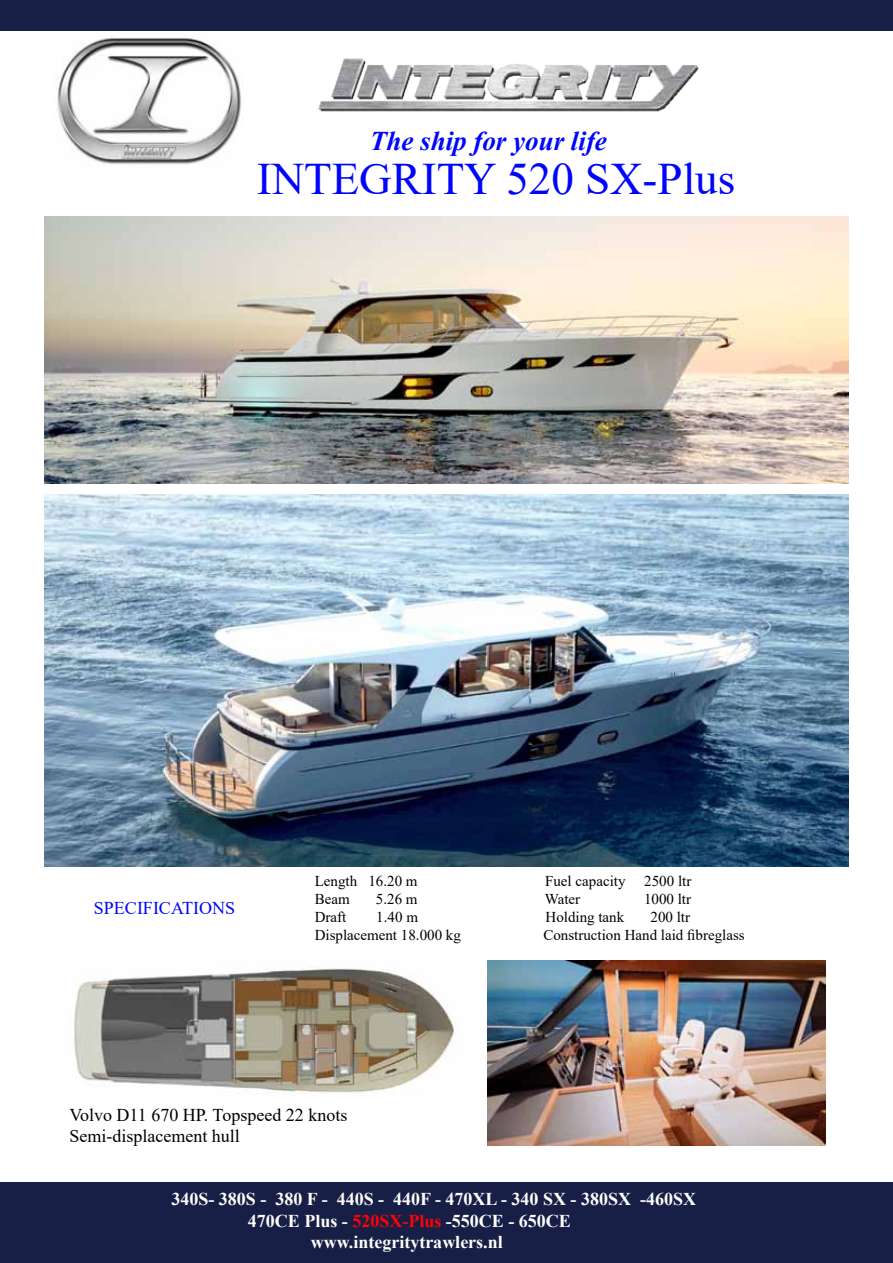
<style>
.page{position:relative;width:893px;height:1263px;background:#fff}
.page>*{position:absolute;margin:0;border:0;box-sizing:border-box;transform-origin:0 0}
.t1{font:45px "Times New Roman";color:#0005fa}
.t2{font:italic 700 27px "Times New Roman";color:#0005fb}
.t3{font:700 18px "Times New Roman";color:#fffffc}
.t4{font:18px/21.6px "Times New Roman";color:#000}
.t5{font:700 18px "Times New Roman";color:#fffcfa}
.t6{font:18px "Times New Roman";color:#0006fa}
.t7{font:15px "Times New Roman";color:#000}
.s1{color:#fffdfd}
.s2{color:#fffcfa}
.s3{color:#ff0203}
</style>
<div class="page">
<img style="left:54px;top:38px;width:187px;height:127px">
<img style="left:318px;top:58px;width:381px;height:54px">
<div style="left:0;top:1182px;width:893px;height:81px;background:#181f47"></div>
<img style="left:44px;top:217px;width:805px;height:266px">
<div style="left:0;top:0;width:893px;height:31px;background:#181f47"></div>
<img style="left:44px;top:495px;width:805px;height:371px">
<img style="left:487px;top:960px;width:338px;height:185px">
<img style="left:74px;top:967px;width:382px;height:128px">
<h2 class="t2" style="left:370px;top:122px;width:239px">The ship for your life</h2>
<h1 class="t1" style="left:257px;top:147px;width:480px">INTEGRITY 520 SX-Plus</h1>
<p class="t6" style="left:94px;top:895px;width:143px">SPECIFICATIONS</p>
<p class="t7" style="left:315px;top:871px;width:104px">Length 16.20 m</p>
<p class="t7" style="left:545px;top:871px;width:82px">Fuel capacity</p>
<p class="t7" style="left:644px;top:871px;width:49px">2500 ltr</p>
<p class="t7" style="left:315px;top:889px;width:36px">Beam</p>
<p class="t7" style="left:376px;top:889px;width:43px">5.26 m</p>
<p class="t7" style="left:545px;top:889px;width:37px">Water</p>
<p class="t7" style="left:644px;top:889px;width:49px">1000 ltr</p>
<p class="t7" style="left:315px;top:907px;width:33px">Draft</p>
<p class="t7" style="left:376px;top:907px;width:43px">1.40 m</p>
<p class="t7" style="left:545px;top:907px;width:80px">Holding tank</p>
<p class="t7" style="left:650px;top:907px;width:41px">200 ltr</p>
<p class="t7" style="left:315px;top:925px;width:148px">Displacement 18.000 kg</p>
<p class="t7" style="left:543px;top:925px;width:203px">Construction Hand laid fibreglass</p>
<p class="t4" style="left:69px;top:1103px;width:279px">Volvo D11 670 HP. Topspeed 22 knots<br>Semi-displacement hull</p>
<p class="t5" style="left:171px;top:1186px;width:526px">340S- 380S - 380 F - 440S - 440F - 470XL - 340 SX - 380SX -<span class="s1">460SX</span></p>
<p class="t3" style="left:248px;top:1207px;width:325px"><span class="s2">470CE Plus -</span> <span class="s3">520SX-Plus</span> -550CE - 650CE</p>
<p class="t3" style="left:311px;top:1229px;width:193px">www.integritytrawlers.nl</p>
</div>
